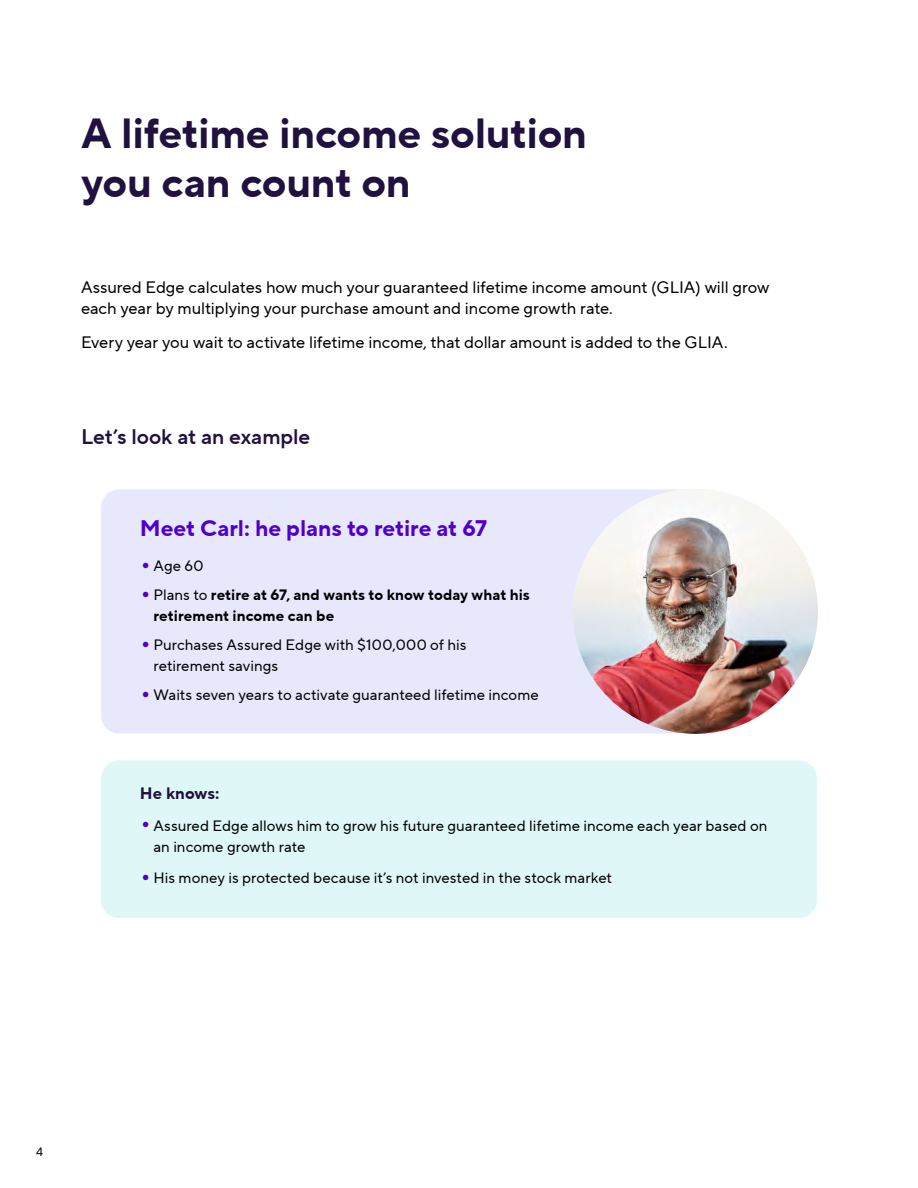
<style>
.page{position:relative;width:918px;height:1188px;background:#fff}
.page>*{position:absolute;margin:0;border:0;box-sizing:border-box;transform-origin:0 0}
.inside_pages_head{font:700 42px/49.5px "TT Norms Pro";letter-spacing:-.005em;color:#20113e}
.CB-Head_Sub_H3{font:700 22.5px "TT Norms Pro";color:#4f00ca}
.CB-Body_P{font:21px "TT Norms Pro Dm Bd";letter-spacing:-.005em;color:#20113e}
.CB-Body_P-2{font:16.5px/21px "TT Norms Pro";color:#000}
.CB-Body_P-3{font:700 16.5px "TT Norms Pro";letter-spacing:.005em;color:#20113e}
.CB-Body_P-4{font:15px/21px "TT Norms Pro";color:#000}
.CB-Body_P-5{font:700 15px/21px "TT Norms Pro";letter-spacing:.005em;color:#000}
.t1{font:12px "TT Norms Pro";color:#000}
.s1{font-size:27px;color:#4f00ca}
.s2{font-weight:400;font-size:27px;color:#4f00ca}
.s3{font-weight:400}
</style>
<div class="page">
<div style="left:101px;top:489px;width:622px;height:244px;background:#e8e8fc;border-radius:18px"></div>
<div style="left:101px;top:760px;width:716px;height:158px;background:#dff7f6;border-radius:18px"></div>
<img style="left:573px;top:489px;width:245px;height:245px;border-radius:123px">
<p class="inside_pages_head" style="left:81px;top:109px;width:508px">A lifetime income solution you can count on</p>
<p class="CB-Body_P-2" style="left:81px;top:277px;width:690px">Assured Edge calculates how much your guaranteed lifetime income amount (GLIA) will grow each year by multiplying your purchase amount and income growth rate.</p>
<p class="CB-Body_P-2" style="left:81px;top:332px;width:648px">Every year you wait to activate lifetime income, that dollar amount is added to the GLIA.</p>
<p class="CB-Body_P" style="left:81px;top:421px;width:231px">Let’s look at an example</p>
<h3 class="CB-Head_Sub_H3" style="left:140px;top:511px;width:349px">Meet Carl: he plans to retire at 67</h3>
<p class="CB-Body_P-4" style="left:140px;top:555px;width:65px"><span class="s1">•</span>Age 60</p>
<p class="CB-Body_P-5" style="left:153px;top:584px;width:378px;text-indent:-14px"><span class="s2">•</span><span class="s3">Plans to</span> retire at 67, and wants to know today what his retirement income can be</p>
<p class="CB-Body_P-4" style="left:153px;top:634px;width:314px;text-indent:-14px"><span class="s1">•</span>Purchases Assured Edge with $100,000 of his retirement savings</p>
<p class="CB-Body_P-4" style="left:140px;top:684px;width:400px"><span class="s1">•</span>Waits seven years to activate guaranteed lifetime income</p>
<p class="CB-Body_P-3" style="left:140px;top:781px;width:81px">He knows:</p>
<p class="CB-Body_P-4" style="left:153px;top:815px;width:616px;text-indent:-14px"><span class="s1">•</span>Assured Edge allows him to grow his future guaranteed lifetime income each year based on an income growth rate</p>
<p class="CB-Body_P-4" style="left:140px;top:868px;width:474px"><span class="s1">•</span>His money is protected because it’s not invested in the stock market</p>
<p class="t1" style="left:36px;top:1143px;width:8px">4</p>
</div>
